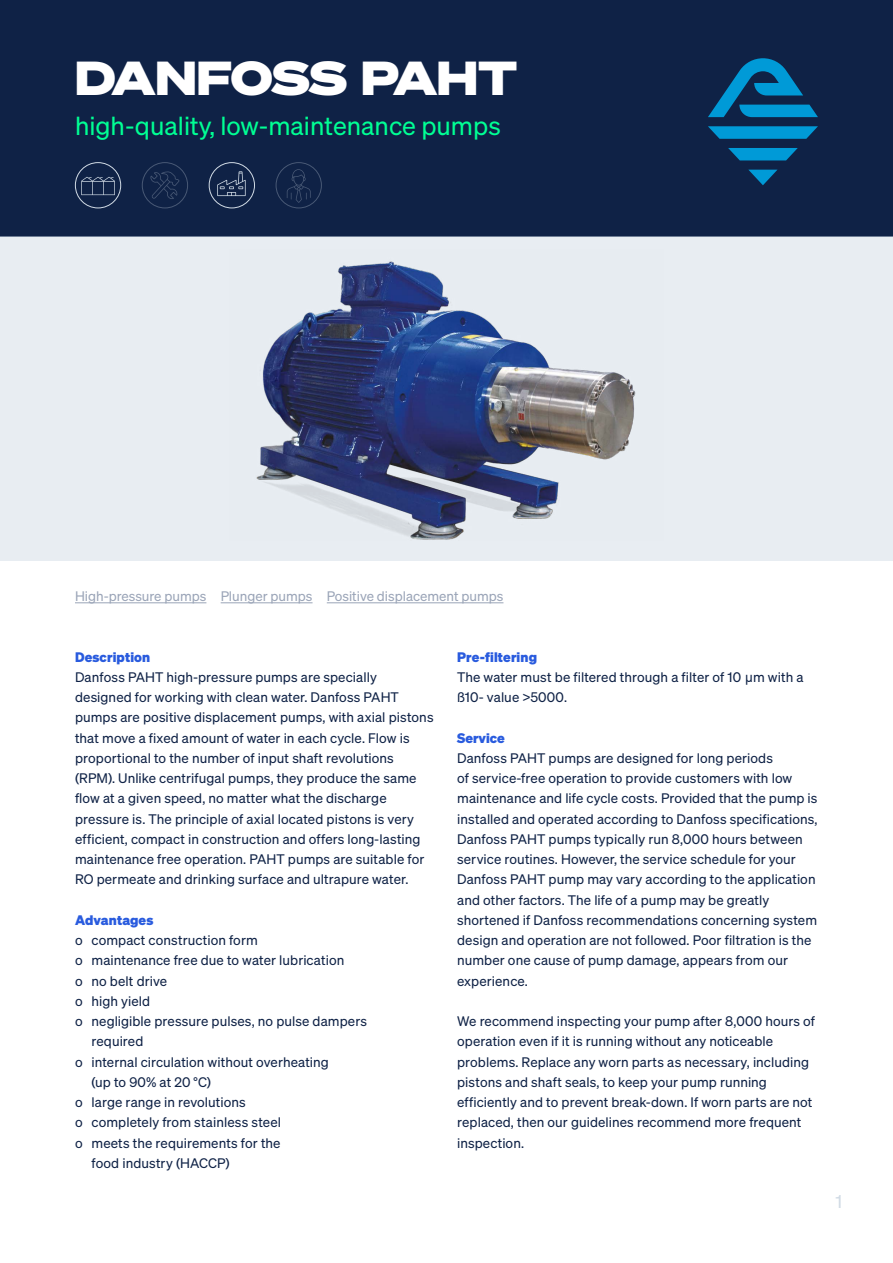
<style>
.page{position:relative;width:893px;height:1263px;background:#fff}
.page>*{position:absolute;margin:0;border:0;box-sizing:border-box;transform-origin:0 0}
.t1{font:46.5px "Sohne Breit Extrafett";color:#fff}
.t2{font:25.5px "Sohne Buch";color:#00ff94}
.t3{font:18px "Sohne Buch";color:#d1dbe5}
.t4{font:13.5px/20.2px "Sohne Buch";letter-spacing:.005em;color:#0f2246}
.t5{font:13.5px "Sohne Buch";color:#9ba5b8}
.t6{font:700 13.5px "Sohne";letter-spacing:.01em;color:#295bde}
.s1{font-family:"Arial"}
</style>
<div class="page">
<div style="left:0;top:0;width:893px;height:236px;background:#0f2246"></div>
<div style="left:0;top:236px;width:893px;height:324px;background:#e8edf2"></div>
<svg style="left:150px;top:172px;width:29px;height:27px"></svg>
<div style="left:142px;top:162px;width:46px;height:46px;border:1px solid #d1dbe5;border-radius:50%"></div>
<svg style="left:287px;top:169px;width:24px;height:34px"></svg>
<div style="left:276px;top:162px;width:46px;height:46px;border:1px solid #d1dbe5;border-radius:50%"></div>
<svg style="left:749px;top:170px;width:28px;height:15px"></svg>
<svg style="left:728px;top:148px;width:70px;height:12px"></svg>
<svg style="left:708px;top:126px;width:110px;height:13px"></svg>
<svg style="left:708px;top:58px;width:110px;height:59px"></svg>
<hr style="left:75px;top:602px;width:131px;height:1px;background:#9ba5b8">
<hr style="left:221px;top:602px;width:92px;height:1px;background:#9ba5b8">
<hr style="left:327px;top:602px;width:176px;height:1px;background:#9ba5b8">
<svg style="left:217px;top:171px;width:29px;height:25px"></svg>
<div style="left:209px;top:162px;width:46px;height:46px;border:1px solid #d1dbe5;border-radius:50%"></div>
<svg style="left:81px;top:177px;width:34px;height:18px"></svg>
<div style="left:75px;top:162px;width:46px;height:46px;border:1px solid #d1dbe5;border-radius:50%"></div>
<img style="left:256px;top:261px;width:380px;height:279px">
<h1 class="t1" style="left:75px;top:47px;width:444px">DANFOSS PAHT</h1>
<h2 class="t2" style="left:75px;top:111px;width:427px">high-quality, low-maintenance pumps</h2>
<p class="t5" style="left:75px;top:588px;width:430px">High-pressure pumps Plunger pumps Positive displacement pumps</p>
<p class="t6" style="left:75px;top:648px;width:77px">Description</p>
<p class="t4" style="left:75px;top:667px;width:360px">Danfoss PAHT high-pressure pumps are specially designed for working with clean water. Danfoss PAHT pumps are positive displacement pumps, with axial pistons that move a fixed amount of water in each cycle. Flow is proportional to the number of input shaft revolutions (RPM). Unlike centrifugal pumps, they produce the same flow at a given speed, no matter what the discharge pressure is. The principle of axial located pistons is very efficient, compact in construction and offers long-lasting maintenance free operation. PAHT pumps are suitable for RO permeate and drinking surface and ultrapure water.</p>
<p class="t6" style="left:75px;top:911px;width:80px">Advantages</p>
<p class="t4" style="left:75px;top:930px;width:184px">o compact construction form</p>
<p class="t4" style="left:75px;top:950px;width:271px">o maintenance free due to water lubrication</p>
<p class="t4" style="left:75px;top:970px;width:94px">o no belt drive</p>
<p class="t4" style="left:75px;top:991px;width:77px">o high yield</p>
<p class="t4" style="left:75px;top:1011px;width:294px">o negligible pressure pulses, no pulse dampers</p>
<p class="t4" style="left:91px;top:1031px;width:53px">required</p>
<p class="t4" style="left:75px;top:1051px;width:255px">o internal circulation without overheating</p>
<p class="t4" style="left:91px;top:1072px;width:121px">(up to 90% at 20 °C)</p>
<p class="t4" style="left:75px;top:1092px;width:172px">o large range in revolutions</p>
<p class="t4" style="left:75px;top:1112px;width:208px">o completely from stainless steel</p>
<p class="t4" style="left:75px;top:1132px;width:207px">o meets the requirements for the</p>
<p class="t4" style="left:91px;top:1153px;width:140px">food industry (HACCP)</p>
<p class="t6" style="left:457px;top:648px;width:81px">Pre-filtering</p>
<p class="t4" style="left:457px;top:667px;width:348px">The water must be filtered through a filter of 10 <span class="s1">µ</span>m with a ß10- value &gt;5000.</p>
<p class="t6" style="left:457px;top:729px;width:49px">Service</p>
<p class="t4" style="left:457px;top:748px;width:362px">Danfoss PAHT pumps are designed for long periods<br>of service-free operation to provide customers with low maintenance and life cycle costs. Provided that the pump is installed and operated according to Danfoss specifications, Danfoss PAHT pumps typically run 8,000 hours between service routines. However, the service schedule for your Danfoss PAHT pump may vary according to the application and other factors. The life of a pump may be greatly shortened if Danfoss recommendations concerning system design and operation are not followed. Poor filtration is the number one cause of pump damage, appears from our experience.</p>
<p class="t4" style="left:457px;top:1011px;width:359px">We recommend inspecting your pump after 8,000 hours of operation even if it is running without any noticeable problems. Replace any worn parts as necessary, including pistons and shaft seals, to keep your pump running efficiently and to prevent break-down. If worn parts are not replaced, then our guidelines recommend more frequent inspection.</p>
<h3 class="t3" style="left:835px;top:1191px;width:8px">1</h3>
</div>
